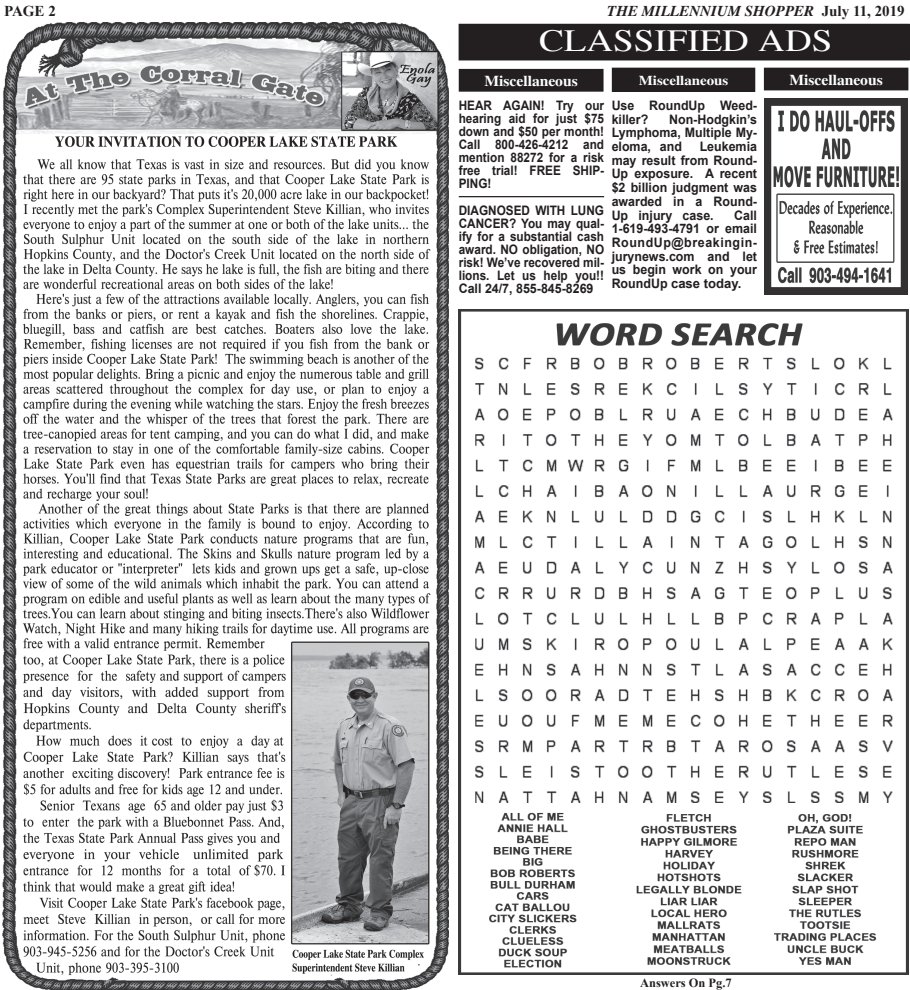
<style>
.page{position:relative;width:910px;height:990px;background:#fff}
.page>*{position:absolute;margin:0;border:0;box-sizing:border-box;transform-origin:0 0}
.t1{font:31.5px "Times New Roman";color:#fff;scale:1.17 1}
.t2{font:700 15.12px "Times";color:#fff}
.t3{font:italic 700 15px "Times New Roman";color:#231f20}
.t4{font:700 15px "Times New Roman";color:#231f20}
.t5{font:700 13.62px "Times";color:#fff;scale:1.09 1}
.t6{font:700 13.12px/13.1px "Arial";color:#231f20;text-align:justify;scale:.9 1}
.t7{font:700 13.12px/13.8px "Arial";color:#231f20;text-align:justify;scale:.95 1}
.t8{font:700 12.5px "Times New Roman";color:#231f20}
.s1{font-style:normal}
</style>
<div class="page">
<div style="left:612px;top:68px;width:142px;height:23px;background:#231f20"></div>
<div style="left:611px;top:68px;width:143px;height:24px;border:1px solid #231f20"></div>
<div style="left:764px;top:68px;width:143px;height:22px;background:#231f20"></div>
<div style="left:459px;top:24px;width:449px;height:36px;background:#231f20"></div>
<div style="left:459px;top:70px;width:143px;height:21px;background:#231f20"></div>
<div style="left:458px;top:69px;width:145px;height:23px;border:1px solid #231f20"></div>
<img style="left:764px;top:98px;width:143px;height:197px">
<img style="left:458px;top:309px;width:450px;height:665px">
<hr style="left:458px;top:196px;width:146px;height:1px;background:#231f20">
<img style="left:3px;top:23px;width:445px;height:967px">
<p class="t4" style="left:4px;top:0;width:53px">PAGE 2</p>
<p class="t3" style="left:607px;top:2px;width:299px">THE MILLENNIUM SHOPPER <span class="s1">July 11, 2019</span></p>
<h1 class="t1" style="left:539px;top:23px;width:252px">CLASSIFIED ADS</h1>
<p class="t2" style="left:484px;top:72px;width:95px">Miscellaneous</p>
<p class="t6" style="left:458px;top:99px;width:163px">HEAR AGAIN! Try our hearing aid for just $75 down and $50 per month!<br>Call 800-426-4212 and mention 88272 for a risk free trial! FREE SHIP-PING!</p>
<p class="t6" style="left:458px;top:204px;width:163px">DIAGNOSED WITH LUNG CANCER? You may qual&shy;ify for a substantial cash award. NO obligation, NO risk! We’ve recovered mil&shy;lions. Let us help you!!<br>Call 24/7, 855-845-8269</p>
<p class="t5" style="left:638px;top:72px;width:84px">Miscellaneous</p>
<p class="t2" style="left:789px;top:71px;width:95px">Miscellaneous</p>
<p class="t7" style="left:611px;top:99px;width:154px">Use RoundUp Weed&shy;killer?</p>
<p class="t7" style="left:611px;top:113px;width:154px;text-indent:57px">Non-Hodgkin’s Lymphoma, Multiple My&shy;eloma, and</p>
<p class="t7" style="left:611px;top:140px;width:154px;text-indent:88px">Leukemia may result from Round-Up exposure. A recent $2 billion judgment was awarded in a Round-Up injury case.</p>
<p class="t7" style="left:611px;top:208px;width:154px;text-indent:122px">Call 1-619-493-4791 or email RoundUp@breakingin&shy;jurynews.com and let us begin work on your RoundUp case today.</p>
<p class="t8" style="left:639px;top:973px;width:93px">Answers On Pg.7</p>
</div>
